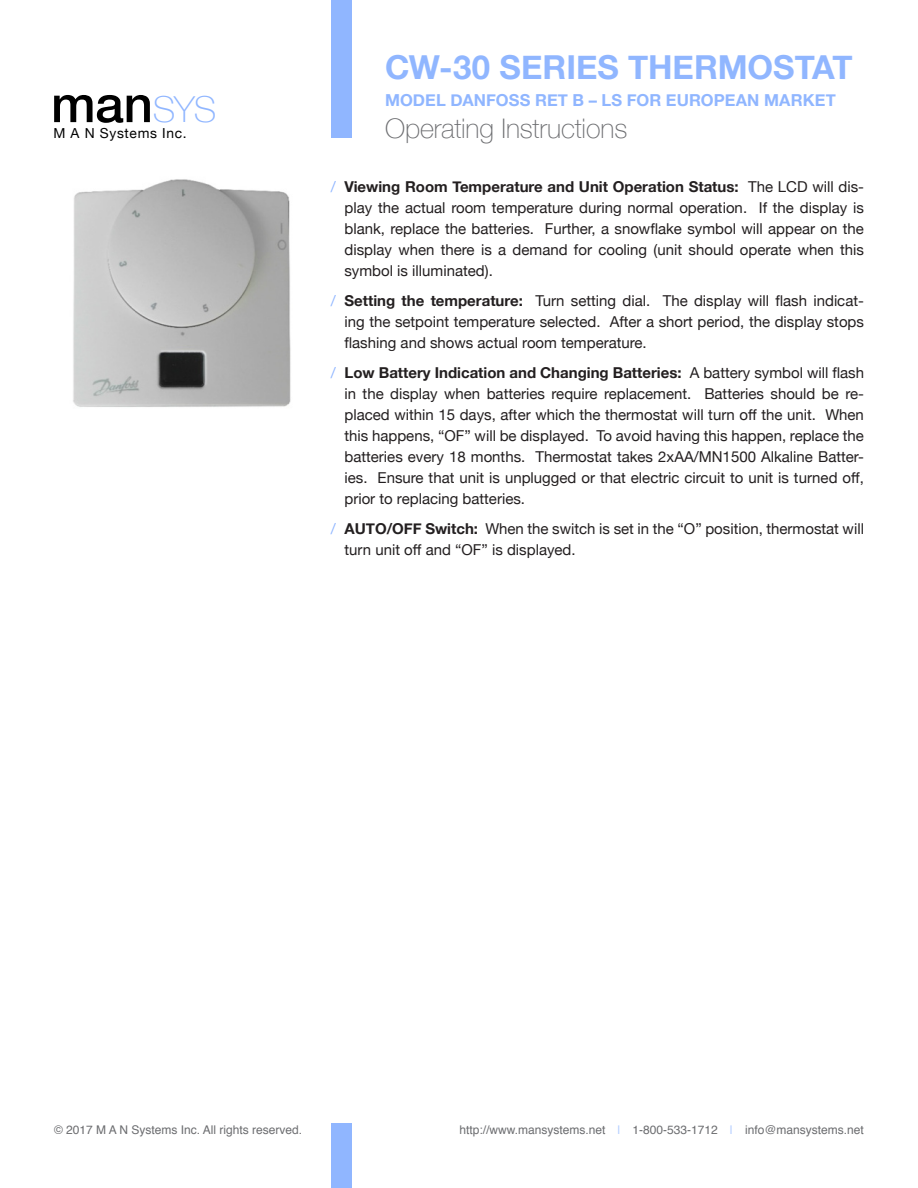
<style>
.page{position:relative;width:918px;height:1188px;background:#fff}
.page>*{position:absolute;margin:0;border:0;box-sizing:border-box;transform-origin:0 0}
.t1{font:500 51.15px "Helvetica Neue";color:#000}
.t2{font:700 33px "Helvetica Neue";color:#90b6ff}
.t3{font:100 27px "Helvetica Neue";letter-spacing:-.005em;color:#6c6d70}
.t4{font:700 16.5px "Helvetica Neue";letter-spacing:.005em;color:#90b6ff}
.t5{font:15px/21px "Helvetica Neue";color:#231f20;text-align:justify}
.t6{font:13.8px "Helvetica Neue";letter-spacing:.05em;color:#000}
.t7{font:12px "Helvetica";color:#6c6d70}
.s1{font-weight:100;font-size:35.85px;color:#90b6ff}
.s2{color:#90b6ff}
.s3{font-weight:700}
.s4{color:#b1ccff}
</style>
<div class="page">
<div style="left:331px;top:1124px;width:21px;height:64px;background:#90b6ff"></div>
<div style="left:331px;top:0;width:21px;height:138px;background:#90b6ff"></div>
<img style="left:73px;top:179px;width:218px;height:228px">
<h1 class="t1" style="left:51px;top:63px;width:167px">man<span class="s1">SYS</span></h1>
<p class="t6" style="left:53px;top:123px;width:135px">M A N Systems Inc.</p>
<h2 class="t2" style="left:385px;top:41px;width:469px">CW-30 SERIES THERMOSTAT</h2>
<p class="t4" style="left:385px;top:87px;width:452px">MODEL DANFOSS RET B – LS FOR EUROPEAN MARKET</p>
<h3 class="t3" style="left:385px;top:108px;width:244px">Operating Instructions</h3>
<p class="t5" style="left:344px;top:177px;width:521px;text-indent:-14px"><span class="s2">/</span> <span class="s3">Viewing Room Temperature and Unit Operation Status:</span> The LCD will dis&shy;play the actual room temperature during normal operation. If the display is blank, replace the batteries. Further, a snowflake symbol will appear on the display when there is a demand for cooling (unit should operate when this symbol is illuminated).</p>
<p class="t5" style="left:344px;top:291px;width:521px;text-indent:-14px"><span class="s2">/</span> <span class="s3">Setting the temperature:</span> Turn setting dial. The display will flash indicat&shy;ing the setpoint temperature selected. After a short period, the display stops flashing and shows actual room temperature.</p>
<p class="t5" style="left:344px;top:363px;width:521px;text-indent:-14px"><span class="s2">/</span> <span class="s3">Low Battery Indication and Changing Batteries:</span> A battery symbol will flash in the display when batteries require replacement. Batteries should be re&shy;placed within 15 days, after which the thermostat will turn off the unit. When this happens, “OF” will be displayed. To avoid having this happen, replace the batteries every 18 months. Thermostat takes 2xAA/MN1500 Alkaline Batter&shy;ies. Ensure that unit is unplugged or that electric circuit to unit is turned off, prior to replacing batteries.</p>
<p class="t5" style="left:344px;top:519px;width:521px;text-indent:-14px"><span class="s2">/</span> <span class="s3">AUTO/OFF Switch:</span> When the switch is set in the “O” position, thermostat will turn unit off and “OF” is displayed.</p>
<p class="t7" style="left:54px;top:1121px;width:250px">© 2017 M A N Systems Inc. All rights reserved.</p>
<p class="t7" style="left:459px;top:1121px;width:406px">http://www.mansystems.net <span class="s4">|</span> 1-800-533-1712 <span class="s4">|</span> info@mansystems.net</p>
</div>
